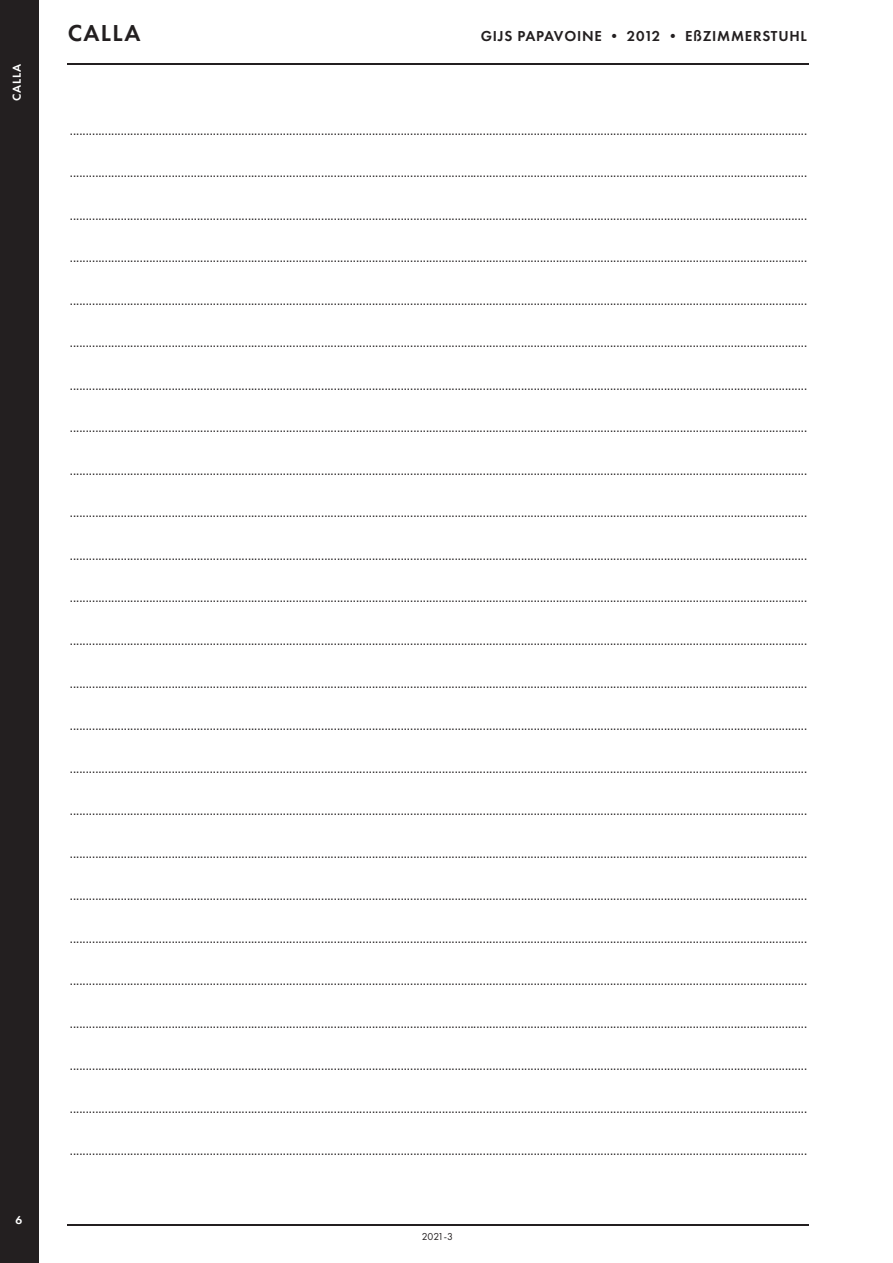
<style>
.page{position:relative;width:893px;height:1263px;background:#fff}
.page>*{position:absolute;margin:0;border:0;box-sizing:border-box;transform-origin:0 0}
.t1{font:600 24px "Futura PT";letter-spacing:.05em;color:#231f20}
.t2{font:600 15px "Futura PT";letter-spacing:.05em;color:#231f20}
.t3{font:600 12px "Futura PT";letter-spacing:.05em;color:#fff}
.t4{font:10.5px "Tahoma";color:#231f20}
.t5{font:10.5px "Futura PT";color:#231f20}
</style>
<div class="page">
<div style="left:0;top:0;width:38px;height:1263px;background:#231f20"></div>
<hr style="left:38px;top:0;width:1px;height:1263px;background:#231f20">
<hr style="left:68px;top:63px;width:741px;height:2px;background:#231f20">
<hr style="left:68px;top:1224px;width:741px;height:1px;background:#231f20">
<p class="t3" style="left:9px;top:101px;width:38px;rotate:-90deg">CALLA</p>
<p class="t3" style="left:15px;top:1213px;width:8px">6</p>
<h1 class="t1" style="left:68px;top:18px;width:74px">CALLA</h1>
<h2 class="t2" style="left:481px;top:27px;width:328px">GIJS PAPAVOINE • 2012 • EßZIMMERSTUHL</h2>
<p class="t4" style="left:70px;top:124px;width:739px">........................................................................................................................................................................................................................................</p>
<p class="t4" style="left:70px;top:166px;width:739px">........................................................................................................................................................................................................................................</p>
<p class="t4" style="left:70px;top:209px;width:739px">........................................................................................................................................................................................................................................</p>
<p class="t4" style="left:70px;top:251px;width:739px">........................................................................................................................................................................................................................................</p>
<p class="t4" style="left:70px;top:294px;width:739px">........................................................................................................................................................................................................................................</p>
<p class="t4" style="left:70px;top:336px;width:739px">........................................................................................................................................................................................................................................</p>
<p class="t4" style="left:70px;top:379px;width:739px">........................................................................................................................................................................................................................................</p>
<p class="t4" style="left:70px;top:421px;width:739px">........................................................................................................................................................................................................................................</p>
<p class="t4" style="left:70px;top:464px;width:739px">........................................................................................................................................................................................................................................</p>
<p class="t4" style="left:70px;top:506px;width:739px">........................................................................................................................................................................................................................................</p>
<p class="t4" style="left:70px;top:549px;width:739px">........................................................................................................................................................................................................................................</p>
<p class="t4" style="left:70px;top:592px;width:739px">........................................................................................................................................................................................................................................</p>
<p class="t4" style="left:70px;top:634px;width:739px">........................................................................................................................................................................................................................................</p>
<p class="t4" style="left:70px;top:677px;width:739px">........................................................................................................................................................................................................................................</p>
<p class="t4" style="left:70px;top:719px;width:739px">........................................................................................................................................................................................................................................</p>
<p class="t4" style="left:70px;top:762px;width:739px">........................................................................................................................................................................................................................................</p>
<p class="t4" style="left:70px;top:804px;width:739px">........................................................................................................................................................................................................................................</p>
<p class="t4" style="left:70px;top:847px;width:739px">........................................................................................................................................................................................................................................</p>
<p class="t4" style="left:70px;top:889px;width:739px">........................................................................................................................................................................................................................................</p>
<p class="t4" style="left:70px;top:932px;width:739px">........................................................................................................................................................................................................................................</p>
<p class="t4" style="left:70px;top:974px;width:739px">........................................................................................................................................................................................................................................</p>
<p class="t4" style="left:70px;top:1017px;width:739px">........................................................................................................................................................................................................................................</p>
<p class="t4" style="left:70px;top:1059px;width:739px">........................................................................................................................................................................................................................................</p>
<p class="t4" style="left:70px;top:1102px;width:739px">........................................................................................................................................................................................................................................</p>
<p class="t4" style="left:70px;top:1144px;width:739px">........................................................................................................................................................................................................................................</p>
<p class="t5" style="left:422px;top:1230px;width:33px">2021-3</p>
</div>
